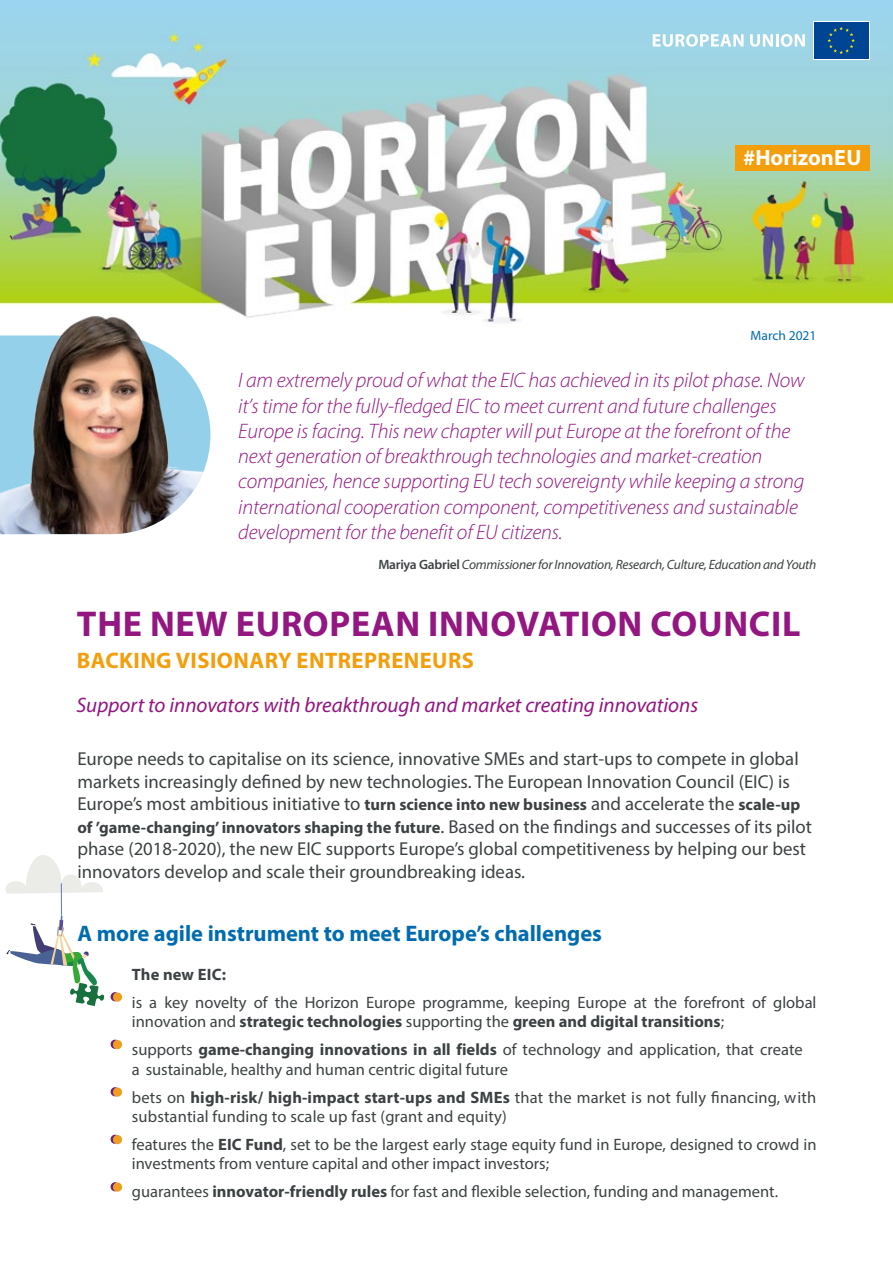
<style>
.page{position:relative;width:893px;height:1263px;background:#fff}
.page>*{position:absolute;margin:0;border:0;box-sizing:border-box;transform-origin:0 0}
.t1{font:700 36px "Myriad Pro";letter-spacing:.02em;color:#931681}
.t2{font:700 22.5px "Myriad Pro";color:#006caf}
.t3{font:700 22.5px "Myriad Pro";letter-spacing:.02em;color:#f39e0c}
.t4{font:700 22.2px "Myriad Pro";color:#fff}
.t5{font:italic 300 21px/25.2px "Myriad Pro";letter-spacing:-.005em;color:#931681}
.t6{font:italic 21px "Myriad Pro";color:#931681}
.t7{font:18.75px/22.5px "Myriad Pro";color:#3c4243}
.t8{font:16.5px/19.4px "Myriad Pro";color:#3c4243}
.t9{font:700 16.5px "Myriad Pro";color:#3c4243}
.t10{font:italic 13.5px "Myriad Pro";letter-spacing:-.02em;color:#3d4243}
.t11{font:13.5px "Myriad Pro";color:#006caf}
.s1{font-weight:600;font-style:normal}
.s2{font-weight:700;font-size:16.5px}
.s3{font-weight:400;font-size:18.75px}
.s4{font-weight:700}
</style>
<div class="page">
<div style="left:113px;top:992px;width:9px;height:10px;background:#f19e1f;border-radius:50%"></div>
<svg style="left:111px;top:992px;width:7px;height:9px"></svg>
<div style="left:113px;top:1040px;width:9px;height:9px;background:#f19e1f;border-radius:50%"></div>
<svg style="left:111px;top:1040px;width:6px;height:9px"></svg>
<div style="left:113px;top:1087px;width:9px;height:10px;background:#f19e1f;border-radius:50%"></div>
<svg style="left:111px;top:1087px;width:7px;height:10px"></svg>
<div style="left:113px;top:1135px;width:9px;height:9px;background:#f19e1f;border-radius:50%"></div>
<svg style="left:111px;top:1135px;width:7px;height:9px"></svg>
<div style="left:113px;top:1182px;width:9px;height:10px;background:#f19e1f;border-radius:50%"></div>
<svg style="left:111px;top:1182px;width:7px;height:10px"></svg>
<svg style="left:5px;top:855px;width:98px;height:39px"></svg>
<svg style="left:6px;top:915px;width:98px;height:91px"></svg>
<hr style="left:61px;top:883px;width:1px;height:32px;background:#5c79b9">
<img style="left:0;top:0;width:893px;height:324px">
<div style="left:813px;top:21px;width:57px;height:39px;background:#004494"></div>
<svg style="left:827px;top:27px;width:28px;height:27px"></svg>
<svg style="left:653px;top:34px;width:91px;height:13px"></svg>
<svg style="left:750px;top:34px;width:55px;height:13px"></svg>
<div style="left:736px;top:145px;width:134px;height:25px;background:#f39e0c"></div>
<img style="left:0;top:467px;width:205px;height:67px">
<img style="left:0;top:316px;width:214px;height:151px">
<h3 class="t4" style="left:743px;top:143px;width:105px">#HorizonEU</h3>
<p class="t11" style="left:751px;top:327px;width:67px">March 2021</p>
<p class="t5" style="left:238px;top:368px;width:568px">I am extremely proud of what the EIC has achieved in its pilot phase. Now it’s time for the fully-fledged EIC to meet current and future challenges Europe is facing. This new chapter will put Europe at the forefront of the next generation of breakthrough technologies and market-creation companies, hence supporting EU tech sovereignty while keeping a strong international cooperation component, competitiveness and sustainable development for the benefit of EU citizens.</p>
<p class="t10" style="left:378px;top:556px;width:440px"><span class="s1">Mariya Gabriel</span> Commissioner for Innovation, Research, Culture, Education and Youth</p>
<h1 class="t1" style="left:77px;top:600px;width:725px">The new European Innovation Counci l</h1>
<h2 class="t3" style="left:77px;top:645px;width:399px">Backing visionary entrepreneurs</h2>
<p class="t6" style="left:77px;top:692px;width:623px">Support to innovators with breakthrough and market creating innovations</p>
<p class="t7" style="left:77px;top:747px;width:724px">Europe needs to capitalise on its science, innovative SMEs and start-ups to compete in global markets increasingly defined by new technologies. The European Innovation Council (EIC) is<br>Europe’s most ambitious initiative to <span class="s2">turn science into new business</span> and accelerate the <span class="s2">scale-up</span></p>
<p class="t9" style="left:77px;top:816px;width:736px">of ’game-changing’ innovators shaping the future<span class="s3">. Based on the findings and successes of its pilot</span></p>
<p class="t7" style="left:77px;top:837px;width:730px">phase (2018-2020), the new EIC supports Europe’s global competitiveness by helping our best innovators develop and scale their groundbreaking ideas.</p>
<h2 class="t2" style="left:77px;top:918px;width:526px">A more agile instrument to meet Europe’s challenges</h2>
<p class="t9" style="left:132px;top:963px;width:96px">The new eIC:</p>
<p class="t8" style="left:132px;top:992px;width:686px">is a key novelty of the Horizon Europe programme, keeping Europe at the forefront of global innovation and <span class="s4">strategic technologies</span> supporting the <span class="s4">green and digital transitions</span>;</p>
<p class="t8" style="left:132px;top:1040px;width:672px">supports <span class="s4">game-changing innovations in all fields</span> of technology and application, that create a sustainable, healthy and human centric digital future</p>
<p class="t8" style="left:132px;top:1087px;width:686px">bets on <span class="s4">high-risk/ high-impact start-ups and sMes</span> that the market is not fully financing, with substantial funding to scale up fast (grant and equity)</p>
<p class="t8" style="left:132px;top:1134px;width:686px">features the <span class="s4">eIC Fund</span>, set to be the largest early stage equity fund in Europe, designed to crowd in investments from venture capital and other impact investors;</p>
<p class="t8" style="left:132px;top:1182px;width:648px">guarantees <span class="s4">innovator-friendly rules</span> for fast and flexible selection, funding and management.</p>
</div>
